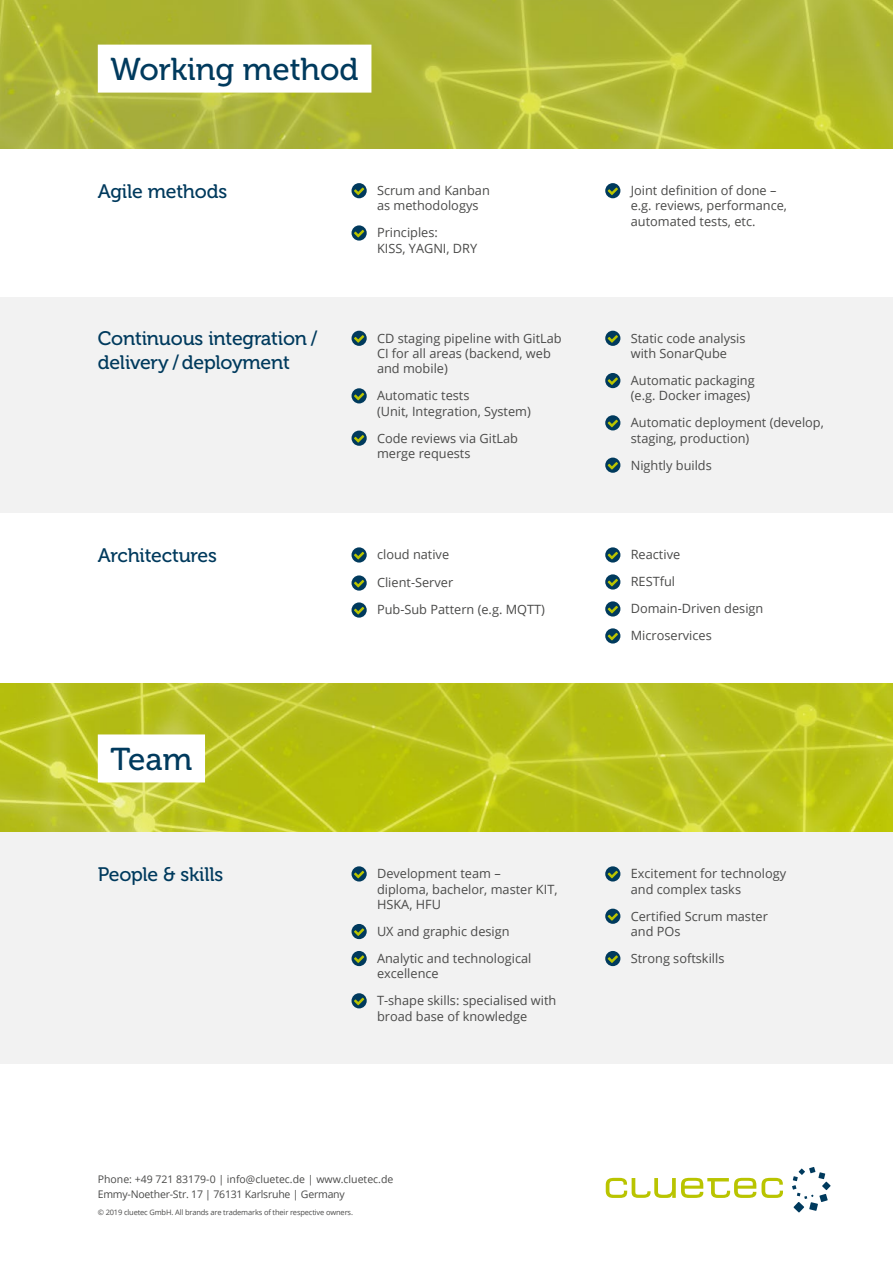
<style>
.page{position:relative;width:893px;height:1263px;background:#fff}
.page>*{position:absolute;margin:0;border:0;box-sizing:border-box;transform-origin:0 0}
.t1{font:31.5px "Museo 500";color:#003a5d}
.t2{font:19.5px/23.4px "Museo 500";letter-spacing:-.01em;color:#003a5d}
.t3{font:12.75px/15.3px "Open Sans";color:#4a4a49}
.t4{font:10.5px/15px "Open Sans";letter-spacing:-.01em;color:#4a4a49}
.t5{font:7.5px "Open Sans";letter-spacing:-.02em;color:#4a4a49}
</style>
<div class="page">
<img style="left:0;top:0;width:893px;height:149px">
<div style="left:98px;top:45px;width:273px;height:48px;background:#fff"></div>
<svg style="left:351px;top:183px;width:16px;height:15px"></svg>
<svg style="left:351px;top:225px;width:16px;height:16px"></svg>
<svg style="left:605px;top:183px;width:15px;height:15px"></svg>
<svg style="left:351px;top:547px;width:16px;height:16px"></svg>
<svg style="left:351px;top:575px;width:16px;height:16px"></svg>
<svg style="left:351px;top:602px;width:16px;height:16px"></svg>
<svg style="left:605px;top:547px;width:15px;height:16px"></svg>
<svg style="left:605px;top:574px;width:15px;height:16px"></svg>
<svg style="left:605px;top:601px;width:15px;height:15px"></svg>
<svg style="left:605px;top:628px;width:15px;height:15px"></svg>
<div style="left:0;top:297px;width:893px;height:216px;background:#f2f2f2"></div>
<svg style="left:351px;top:331px;width:16px;height:15px"></svg>
<svg style="left:351px;top:388px;width:16px;height:15px"></svg>
<svg style="left:351px;top:431px;width:16px;height:15px"></svg>
<svg style="left:605px;top:331px;width:15px;height:15px"></svg>
<svg style="left:605px;top:373px;width:15px;height:15px"></svg>
<svg style="left:605px;top:415px;width:15px;height:15px"></svg>
<svg style="left:605px;top:458px;width:15px;height:15px"></svg>
<img style="left:0;top:683px;width:893px;height:149px">
<div style="left:98px;top:734px;width:107px;height:48px;background:#fff"></div>
<div style="left:0;top:832px;width:893px;height:232px;background:#f2f2f2"></div>
<svg style="left:351px;top:866px;width:16px;height:15px"></svg>
<svg style="left:351px;top:924px;width:16px;height:15px"></svg>
<svg style="left:351px;top:951px;width:16px;height:15px"></svg>
<svg style="left:351px;top:993px;width:16px;height:15px"></svg>
<svg style="left:605px;top:866px;width:15px;height:15px"></svg>
<svg style="left:605px;top:909px;width:15px;height:15px"></svg>
<svg style="left:605px;top:951px;width:15px;height:15px"></svg>
<svg style="left:606px;top:1178px;width:177px;height:20px"></svg>
<svg style="left:792px;top:1167px;width:36px;height:44px"></svg>
<h1 class="t1" style="left:111px;top:52px;width:250px">Working method</h1>
<h2 class="t2" style="left:98px;top:180px;width:131px">Agile methods</h2>
<p class="t3" style="left:377px;top:182px;width:114px">Scrum and Kanban as methodologys</p>
<p class="t3" style="left:377px;top:225px;width:102px">Principles:<br>KISS, YAGNI, DRY</p>
<h2 class="t2" style="left:98px;top:327px;width:221px">Continuous integration / delivery / deployment</h2>
<p class="t3" style="left:377px;top:330px;width:186px">CD staging pipeline with GitLab<br>CI for all areas (backend, web and mobile)</p>
<p class="t3" style="left:377px;top:388px;width:155px">Automatic tests<br>(Unit, Integration, System)</p>
<p class="t3" style="left:377px;top:430px;width:143px">Code reviews via GitLab merge requests</p>
<h2 class="t2" style="left:98px;top:544px;width:121px">Architectures</h2>
<p class="t3" style="left:377px;top:547px;width:74px">cloud native</p>
<p class="t3" style="left:377px;top:569px;width:169px;line-height:27px">Client-Server<br>Pub-Sub Pattern (e.g. MQTT)</p>
<h1 class="t1" style="left:111px;top:742px;width:83px">Team</h1>
<h2 class="t2" style="left:98px;top:863px;width:127px">People &amp; skills</h2>
<p class="t3" style="left:377px;top:866px;width:182px">Development team –<br>diploma, bachelor, master KIT,<br>HSKA, HFU</p>
<p class="t3" style="left:377px;top:917px;width:156px;line-height:27px">UX and graphic design<br>Analytic and technological</p>
<p class="t3" style="left:377px;top:960px;width:181px;line-height:27px">excellence<br>T-shape skills: specialised with</p>
<p class="t3" style="left:377px;top:1008px;width:152px">broad base of knowledge</p>
<p class="t4" style="left:98px;top:1172px;width:297px">Phone: +49 721 83179-0 | info@cluetec.de | www.cluetec.de<br>Emmy-Noether-Str. 17 | 76131 Karlsruhe | Germany</p>
<p class="t5" style="left:98px;top:1207px;width:257px">© 2019 cluetec GmbH. All brands are trademarks of their respective owners.</p>
<p class="t3" style="left:631px;top:182px;width:158px">Joint definition of done – e.g. reviews, performance, automated tests, etc.</p>
<p class="t3" style="left:631px;top:330px;width:116px">Static code analysis with SonarQube</p>
<p class="t3" style="left:631px;top:372px;width:125px">Automatic packaging (e.g. Docker images)</p>
<p class="t3" style="left:631px;top:415px;width:195px">Automatic deployment (develop, staging, production)</p>
<p class="t3" style="left:631px;top:457px;width:83px">Nightly builds</p>
<p class="t3" style="left:631px;top:541px;width:134px;line-height:27px">Reactive<br>RESTful<br>Domain-Driven design<br>Microservices</p>
<p class="t3" style="left:631px;top:866px;width:157px">Excitement for technology and complex tasks</p>
<p class="t3" style="left:631px;top:908px;width:139px">Certified Scrum master and POs</p>
<p class="t3" style="left:631px;top:950px;width:95px">Strong softskills</p>
</div>
